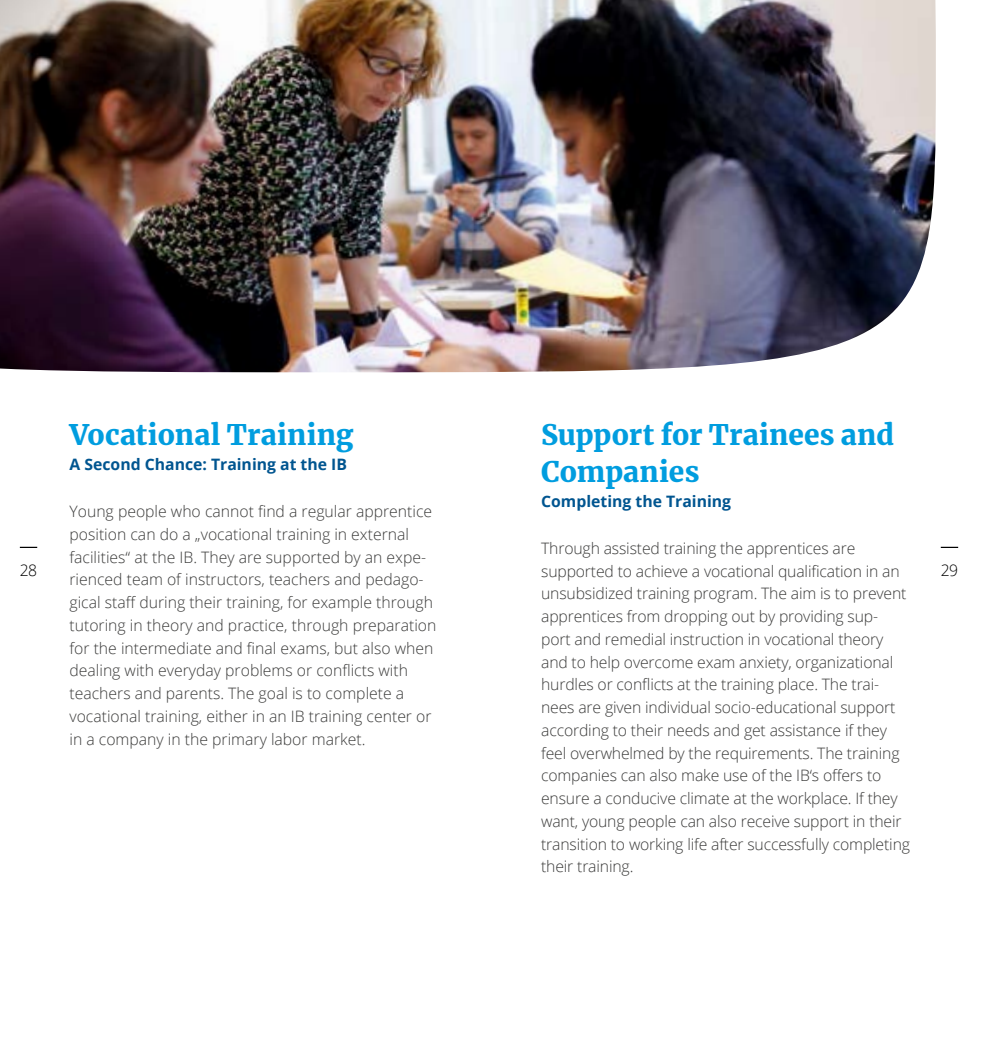
<style>
.page{position:relative;width:983px;height:1042px;background:#fff}
.page>*{position:absolute;margin:0;border:0;box-sizing:border-box;transform-origin:0 0}
.t1{font:900 28px/36.8px "Merriweather";color:#009ddf}
.t2{font:300 15.75px/22.8px "Open Sans";letter-spacing:-.01em;color:#3a3a39}
.t3{font:700 15.75px "Open Sans";color:#005590}
.t4{font:300 15.75px "Open Sans";color:#000}
</style>
<div class="page">
<svg style="left:20px;top:547px;width:17px;height:1px"></svg>
<svg style="left:940px;top:547px;width:17px;height:1px"></svg>
<img style="left:0;top:0;width:935px;height:372px">
<h1 class="t1" style="left:541px;top:416px;width:354px">Support for Trainees and<br>Companies</h1>
<p class="t3" style="left:541px;top:490px;width:191px">Completing the Training</p>
<p class="t2" style="left:541px;top:536px;width:370px">Through assisted training the apprentices are supported to achieve a vocational qualification in an unsubsidized training program. The aim is to prevent apprentices from dropping out by providing sup&shy;port and remedial instruction in vocational theory and to help overcome exam anxiety, organizational hurdles or conflicts at the training place. The trai&shy;nees are given individual socio-educational support according to their needs and get assistance if they feel overwhelmed by the requirements. The training companies can also make use of the IB‘s offers to ensure a conducive climate at the workplace. If they want, young people can also receive support in their transition to working life after successfully completing their training.</p>
<h1 class="t1" style="left:69px;top:416px;width:285px">Vocational Training</h1>
<p class="t3" style="left:69px;top:453px;width:279px">A Second Chance: Training at the IB</p>
<p class="t2" style="left:69px;top:500px;width:368px">Young people who cannot find a regular apprentice position can do a „vocational training in external facilities“ at the IB. They are supported by an expe&shy;rienced team of instructors, teachers and pedago&shy;gical staff during their training, for example through tutoring in theory and practice, through preparation for the intermediate and final exams, but also when dealing with everyday problems or conflicts with teachers and parents. The goal is to complete a vocational training, either in an IB training center or in a company in the primary labor market.</p>
<p class="t4" style="left:20px;top:559px;width:19px">28</p>
<p class="t4" style="left:940px;top:559px;width:19px">29</p>
</div>
